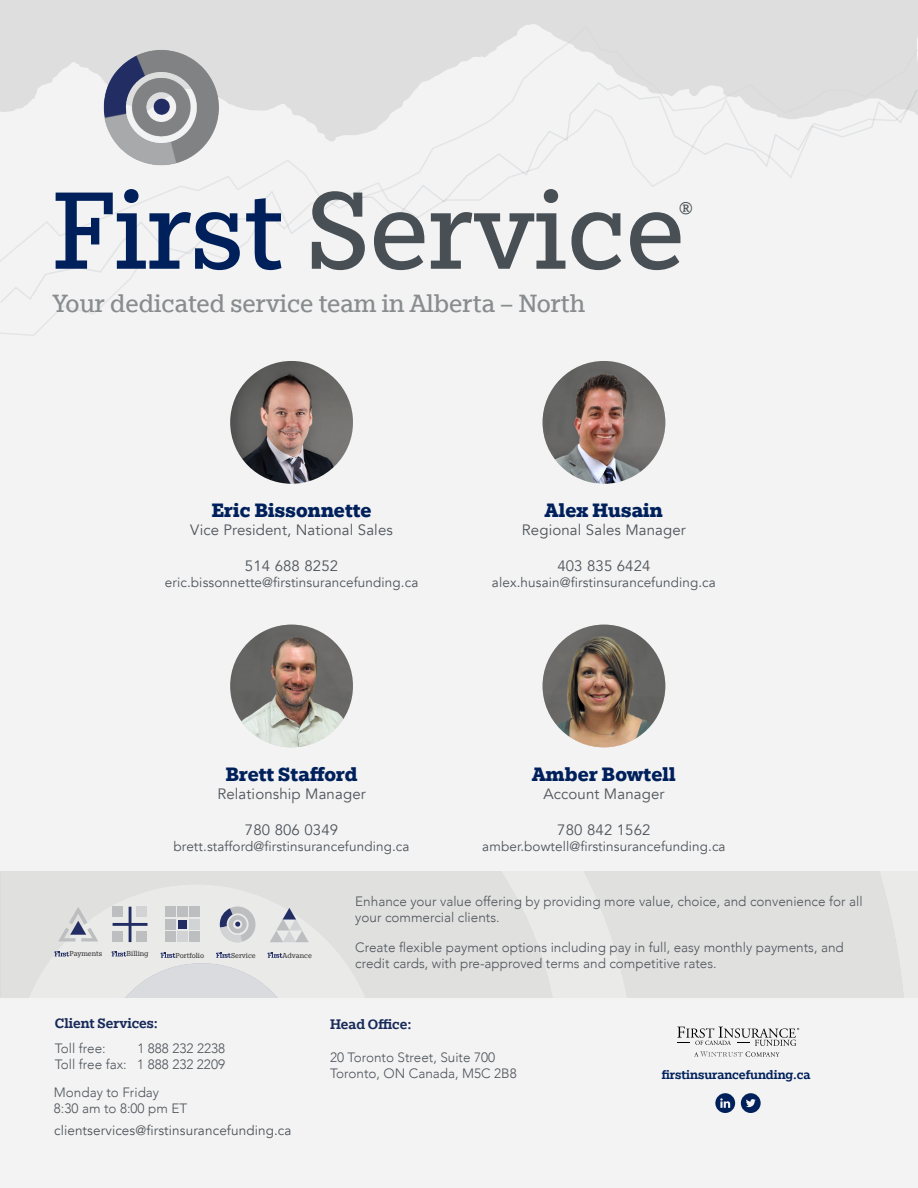
<style>
.page{position:relative;width:918px;height:1188px;background:#f2f3f2}
.page>*{position:absolute;margin:0;border:0;box-sizing:border-box;transform-origin:0 0}
.t1{font:120px "Egyptian Slate Std";color:#484f55}
.t2{font:27px "Egyptian Slate Std";color:#888c8e}
.t3{font:700 21px "Egyptian Slate Std";letter-spacing:.01em;color:#00205c}
.t4{font:21px "Egyptian Slate Std";color:#484f55}
.t5{font:15px "Avenir";letter-spacing:.01em;color:#4f545c}
.t6{font:500 15px "Egyptian Slate Std";color:#192959}
.t7{font:300 13.5px/16.2px "Avenir";color:#4f545c}
.t8{font:13.5px "Avenir";letter-spacing:.01em;color:#4f545c}
.t9{font:500 13.5px "Egyptian Slate Std";color:#00205c}
.t10{font:7.8px "Egyptian Slate Std";color:#414042}
.s1{color:#00205c}
</style>
<div class="page">
<img style="left:230px;top:625px;width:123px;height:122px;border-radius:61px">
<img style="left:543px;top:625px;width:122px;height:122px;border-radius:61px">
<div style="left:0;top:0;width:918px;height:24px;background:#dddedd"></div>
<svg style="left:583px;top:871px;width:321px;height:127px"></svg>
<svg style="left:0;top:871px;width:553px;height:127px;fill:#e0e1df"></svg>
<svg style="left:0;top:24px;width:918px;height:57px"></svg>
<img style="left:95px;top:40px;width:144px;height:41px">
<svg style="left:0;top:81px;width:918px;height:224px"></svg>
<svg style="left:715px;top:1093px;width:20px;height:20px"></svg>
<svg style="left:741px;top:1093px;width:20px;height:20px"></svg>
<img style="left:230px;top:361px;width:123px;height:123px;border-radius:61px">
<svg style="left:58px;top:907px;width:40px;height:34px"></svg>
<svg style="left:54px;top:951px;width:15px;height:6px"></svg>
<svg style="left:113px;top:907px;width:35px;height:35px"></svg>
<div style="left:165px;top:907px;width:10px;height:10px;background:#bcbec0"></div>
<div style="left:165px;top:919px;width:10px;height:11px;background:#bcbec0"></div>
<div style="left:165px;top:932px;width:10px;height:10px;background:#bcbec0"></div>
<div style="left:177px;top:907px;width:11px;height:10px;background:#bcbec0"></div>
<div style="left:178px;top:920px;width:8px;height:9px;background:#222d64"></div>
<div style="left:177px;top:932px;width:11px;height:10px;background:#d1d3d4"></div>
<div style="left:189px;top:907px;width:11px;height:10px;background:#bcbec0"></div>
<div style="left:189px;top:919px;width:11px;height:11px;background:#d1d3d4"></div>
<div style="left:189px;top:932px;width:11px;height:10px;background:#bcbec0"></div>
<svg style="left:220px;top:907px;width:35px;height:35px"></svg>
<svg style="left:270px;top:908px;width:39px;height:34px"></svg>
<svg style="left:102px;top:951px;width:200px;height:47px"></svg>
<svg style="left:677px;top:1027px;width:122px;height:30px"></svg>
<img style="left:543px;top:361px;width:122px;height:123px;border-radius:61px">
<h1 class="t1" style="left:53px;top:168px;width:634px"><span class="s1">First</span> Service</h1>
<h2 class="t2" style="left:52px;top:289px;width:534px">Your dedicated service team in Alberta – North</h2>
<h3 class="t4" style="left:679px;top:200px;width:15px">®</h3>
<h3 class="t3" style="left:212px;top:499px;width:161px">Eric Bissonnette</h3>
<p class="t5" style="left:190px;top:521px;width:204px">Vice President, National Sales</p>
<p class="t5" style="left:245px;top:557px;width:95px">514 688 8252</p>
<p class="t8" style="left:165px;top:574px;width:255px">eric.bissonnette@firstinsurancefunding.ca</p>
<h3 class="t3" style="left:545px;top:499px;width:119px">Alex Husain</h3>
<p class="t5" style="left:522px;top:521px;width:165px">Regional Sales Manager</p>
<p class="t5" style="left:557px;top:557px;width:95px">403 835 6424</p>
<p class="t8" style="left:492px;top:574px;width:225px">alex.husain@firstinsurancefunding.ca</p>
<h3 class="t3" style="left:226px;top:762px;width:133px">Brett Stafford</h3>
<p class="t5" style="left:217px;top:785px;width:150px">Relationship Manager</p>
<p class="t5" style="left:245px;top:821px;width:95px">780 806 0349</p>
<p class="t8" style="left:174px;top:838px;width:237px">brett.stafford@firstinsurancefunding.ca</p>
<h3 class="t3" style="left:532px;top:762px;width:145px">Amber Bowtell</h3>
<p class="t5" style="left:543px;top:785px;width:123px">Account Manager</p>
<p class="t5" style="left:557px;top:821px;width:95px">780 842 1562</p>
<p class="t8" style="left:482px;top:838px;width:245px">amber.bowtell@firstinsurancefunding.ca</p>
<p class="t10" style="left:69px;top:950px;width:35px">Payments</p>
<p class="t10" style="left:127px;top:950px;width:24px">Billing</p>
<p class="t10" style="left:176px;top:951px;width:30px">Portfolio</p>
<p class="t10" style="left:231px;top:951px;width:26px">Service</p>
<p class="t10" style="left:283px;top:951px;width:31px">Advance</p>
<p class="t7" style="left:355px;top:893px;width:509px">Enhance your value offering by providing more value, choice, and convenience for all your commercial clients.</p>
<p class="t7" style="left:355px;top:939px;width:490px">Create flexible payment options including pay in full, easy monthly payments, and credit cards, with pre-approved terms and competitive rates.</p>
<p class="t6" style="left:55px;top:1015px;width:105px">Client Services:</p>
<p class="t7" style="left:55px;top:1041px;width:53px">Toll free:</p>
<p class="t7" style="left:55px;top:1041px;width:172px;text-align:right">1 888 232 2238<br>Toll free fax: 1 888 232 2209</p>
<p class="t7" style="left:54px;top:1084px;width:135px">Monday to Friday<br>8:30 am to 8:00 pm ET</p>
<p class="t8" style="left:54px;top:1122px;width:239px">clientservices@firstinsurancefunding.ca</p>
<p class="t6" style="left:330px;top:1016px;width:83px">Head Office:</p>
<p class="t7" style="left:330px;top:1049px;width:188px">20 Toronto Street, Suite 700<br>Toronto, ON Canada, M5C 2B8</p>
<p class="t9" style="left:662px;top:1068px;width:150px">firstinsurancefunding.ca</p>
</div>
